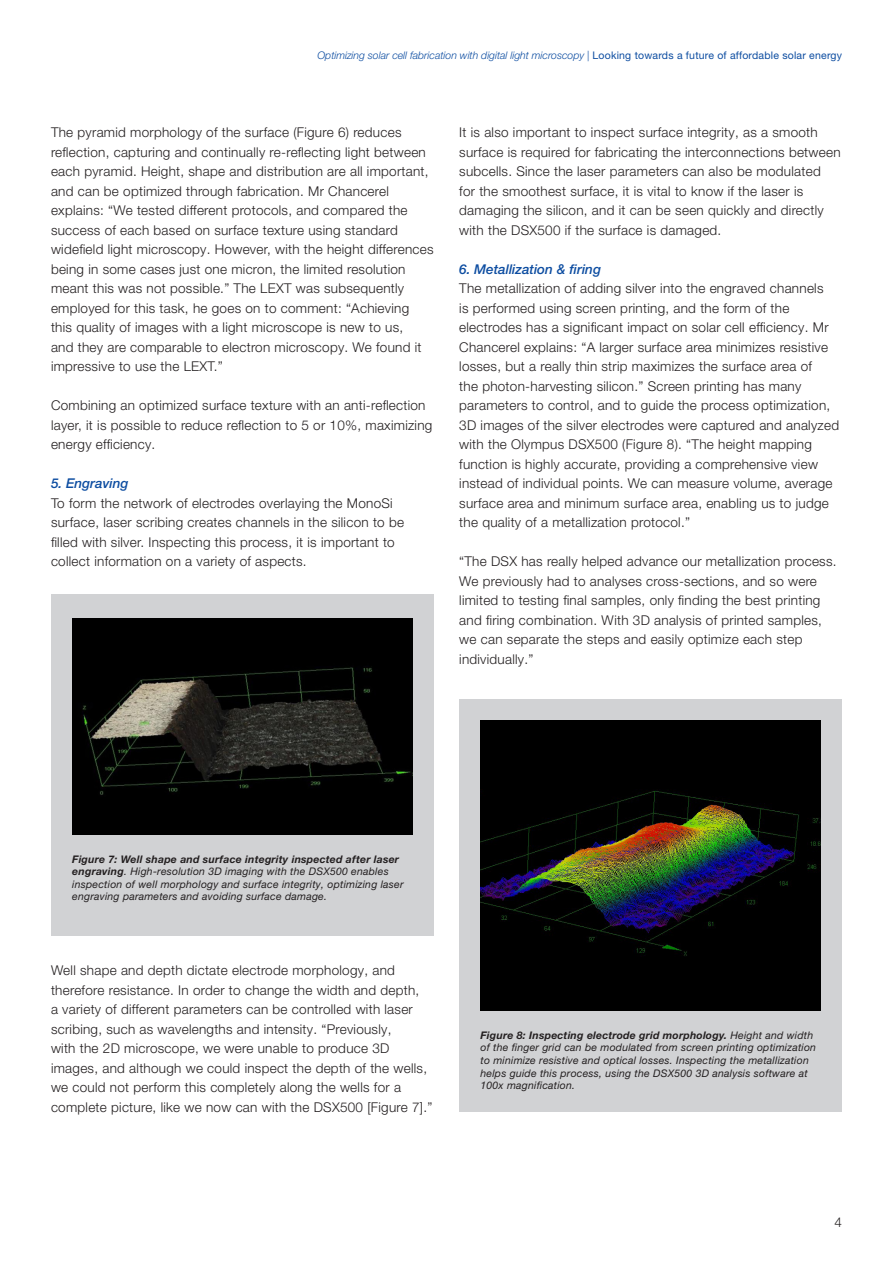
<style>
.page{position:relative;width:893px;height:1263px;background:#fff}
.page>*{position:absolute;margin:0;border:0;box-sizing:border-box;transform-origin:0 0}
.t1{font:300 13.5px/19.5px "Helvetica Neue LT Pro";letter-spacing:.02em;color:#231f20}
.t2{font:italic 500 13.5px "Helvetica Neue LT Pro";color:#0d4da1}
.t3{font:italic 10.5px/12.6px "Helvetica Neue LT Pro";letter-spacing:.02em;color:#231f20}
.t4{font:italic 300 10.5px "Helvetica Neue LT Pro";color:#0d4da1}
.s1{font-weight:400;font-style:normal}
.s2{font-weight:700}
</style>
<div class="page">
<div style="left:51px;top:594px;width:383px;height:342px;background:#d1d2d4"></div>
<img style="left:73px;top:618px;width:339px;height:216px">
<div style="left:459px;top:699px;width:383px;height:412px;background:#d1d2d4"></div>
<img style="left:481px;top:721px;width:339px;height:289px">
<p class="t4" style="left:318px;top:49px;width:526px">Optimizing solar cell fabrication with digital light microscopy | <span class="s1">Looking towards a future of affordable solar energy</span></p>
<p class="t1" style="left:51px;top:122px;width:384px">The pyramid morphology of the surface (Figure 6) reduces reflection, capturing and continually re-reflecting light between each pyramid. Height, shape and distribution are all important, and can be optimized through fabrication. Mr Chancerel explains: “We tested different protocols, and compared the success of each based on surface texture using standard widefield light microscopy. However, with the height differences being in some cases just one micron, the limited resolution meant this was not possible.” The LEXT was subsequently employed for this task, he goes on to comment: “Achieving this quality of images with a light microscope is new to us,<br>and they are comparable to electron microscopy. We found it impressive to use the LEXT.”</p>
<p class="t1" style="left:51px;top:395px;width:383px">Combining an optimized surface texture with an anti-reflection layer, it is possible to reduce reflection to 5 or 10%, maximizing energy efficiency.</p>
<p class="t2" style="left:51px;top:475px;width:79px">5. Engraving</p>
<p class="t1" style="left:51px;top:493px;width:355px">To form the network of electrodes overlaying the MonoSi surface, laser scribing creates channels in the silicon to be filled with silver. Inspecting this process, it is important to collect information on a variety of aspects.</p>
<p class="t1" style="left:459px;top:122px;width:383px">It is also important to inspect surface integrity, as a smooth surface is required for fabricating the interconnections between subcells. Since the laser parameters can also be modulated<br>for the smoothest surface, it is vital to know if the laser is damaging the silicon, and it can be seen quickly and directly with the DSX500 if the surface is damaged.</p>
<p class="t2" style="left:459px;top:261px;width:143px">6. Metallization &amp; firing</p>
<p class="t1" style="left:459px;top:278px;width:381px">The metallization of adding silver into the engraved channels<br>is performed using screen printing, and the form of the electrodes has a significant impact on solar cell efficiency. Mr Chancerel explains: “A larger surface area minimizes resistive losses, but a really thin strip maximizes the surface area of<br>the photon-harvesting silicon.” Screen printing has many parameters to control, and to guide the process optimization, 3D images of the silver electrodes were captured and analyzed with the Olympus DSX500 (Figure 8). “The height mapping function is highly accurate, providing a comprehensive view instead of individual points. We can measure volume, average surface area and minimum surface area, enabling us to judge the quality of a metallization protocol.”</p>
<p class="t1" style="left:459px;top:551px;width:379px">“The DSX has really helped advance our metallization process.<br>We previously had to analyses cross-sections, and so were limited to testing final samples, only finding the best printing and firing combination. With 3D analysis of printed samples, we can separate the steps and easily optimize each step individually.”</p>
<p class="t3" style="left:72px;top:852px;width:333px"><span class="s2">Figure 7: Well shape and surface integrity inspected after laser engraving</span>. High-resolution 3D imaging with the DSX500 enables inspection of well morphology and surface integrity, optimizing laser engraving parameters and avoiding surface damage.</p>
<p class="t1" style="left:51px;top:960px;width:383px">Well shape and depth dictate electrode morphology, and therefore resistance. In order to change the width and depth,<br>a variety of different parameters can be controlled with laser scribing, such as wavelengths and intensity. “Previously,<br>with the 2D microscope, we were unable to produce 3D images, and although we could inspect the depth of the wells, we could not perform this completely along the wells for a complete picture, like we now can with the DSX500 [Figure 7].”</p>
<p class="t3" style="left:480px;top:1029px;width:337px"><span class="s2">Figure 8: Inspecting electrode grid morphology.</span> Height and width of the finger grid can be modulated from screen printing optimization to minimize resistive and optical losses. Inspecting the metallization helps guide this process, using the DSX500 3D analysis software at 100x magnification.</p>
<p class="t1" style="left:834px;top:1212px;width:9px">4</p>
</div>
